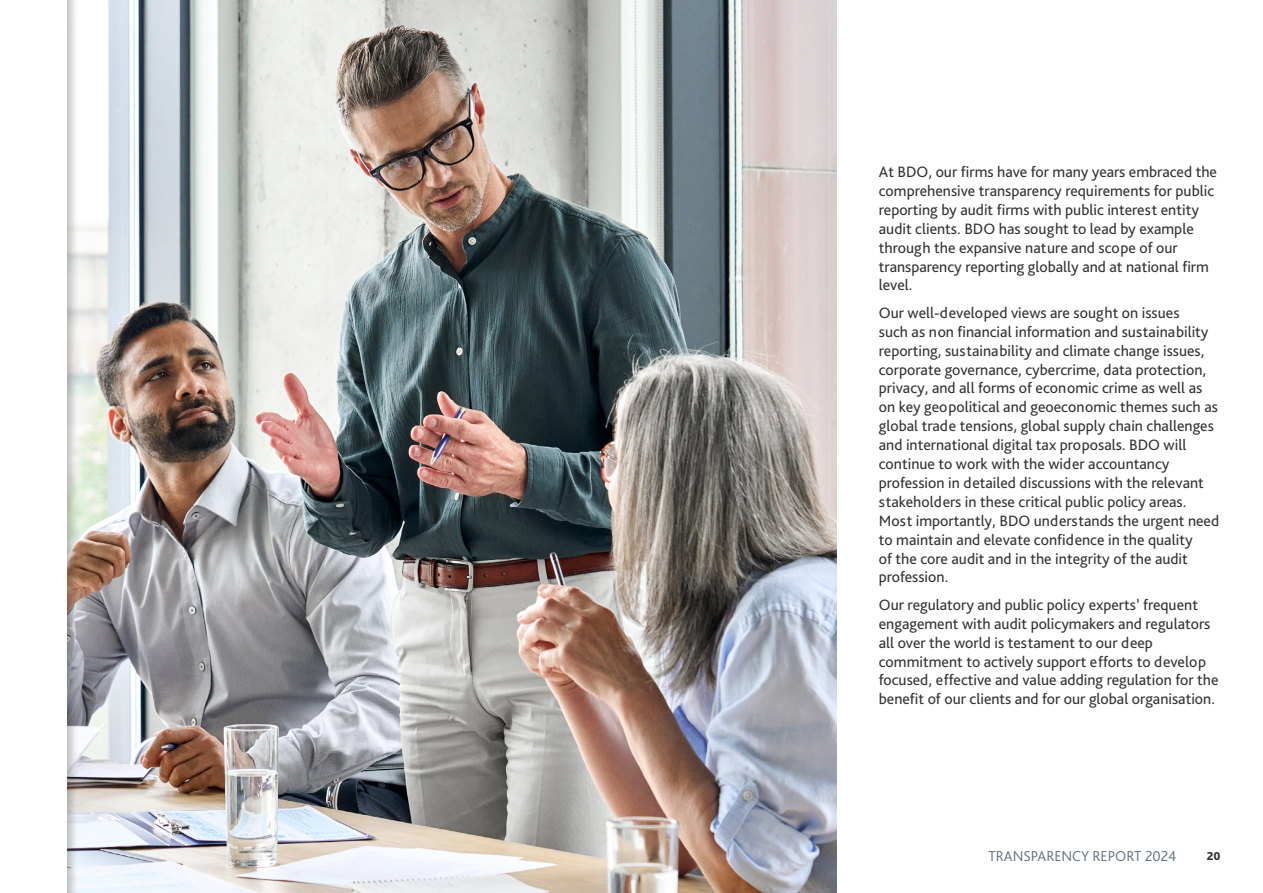
<style>
.page{position:relative;width:1263px;height:893px;background:#fff}
.page>*{position:absolute;margin:0;border:0;box-sizing:border-box;transform-origin:0 0}
.t1{font:15.75px/18.9px "Bliss Pro";color:#333}
.t2{font:300 15px "Bliss Pro";color:#5b6e7f}
.t3{font:800 12px "Bliss Pro";color:#333}
</style>
<div class="page">
<img style="left:80px;top:0;width:756px;height:893px">
<div style="left:0;top:0;width:80px;height:893px;background:#000;opacity:.25"></div>
<div style="left:0;top:0;width:67px;height:893px;background:#fff"></div>
<p class="t1" style="left:879px;top:162px;width:340px">At BDO, our firms have for many years embraced the comprehensive transparency requirements for public reporting by audit firms with public interest entity audit clients. BDO has sought to lead by example through the expansive nature and scope of our transparency reporting globally and at national firm level.</p>
<p class="t1" style="left:879px;top:303px;width:342px">Our well-developed views are sought on issues<br>such as non financial information and sustainability reporting, sustainability and climate change issues, corporate governance, cybercrime, data protection, privacy, and all forms of economic crime as well as on key geopolitical and geoeconomic themes such as global trade tensions, global supply chain challenges and international digital tax proposals. BDO will continue to work with the wider accountancy profession in detailed discussions with the relevant stakeholders in these critical public policy areas.<br>Most importantly, BDO understands the urgent need to maintain and elevate confidence in the quality<br>of the core audit and in the integrity of the audit profession.</p>
<p class="t1" style="left:879px;top:595px;width:341px">Our regulatory and public policy experts’ frequent engagement with audit policymakers and regulators all over the world is testament to our deep commitment to actively support efforts to develop focused, effective and value adding regulation for the benefit of our clients and for our global organisation.</p>
<p class="t2" style="left:988px;top:846px;width:189px">TRANSPARENCY REPORT 2024</p>
<p class="t3" style="left:1207px;top:848px;width:15px">20</p>
</div>
